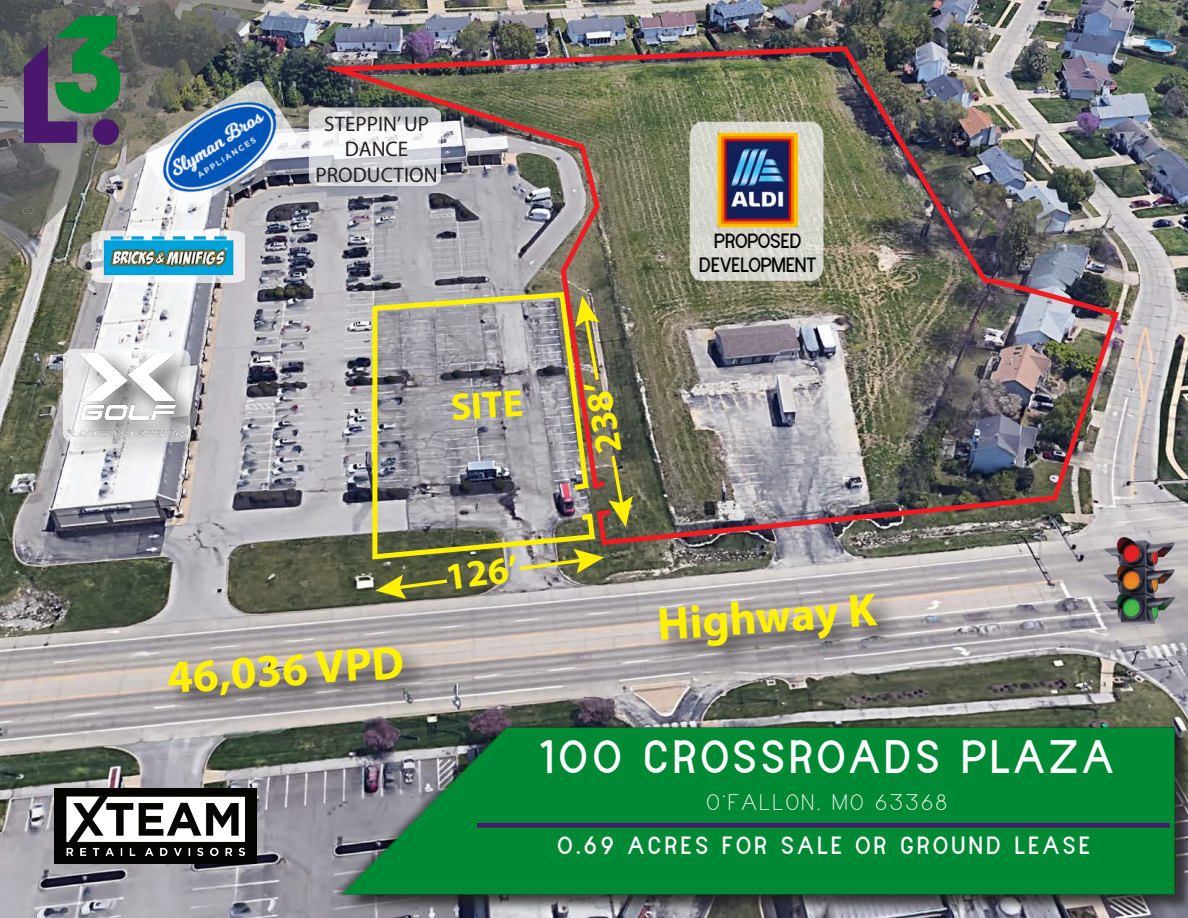
<style>
.page{position:relative;width:1188px;height:918px;background:#fff}
.page>*{position:absolute;margin:0;border:0;box-sizing:border-box;transform-origin:0 0}
.t1{font:700 46.5px "Myriad Pro";color:#fff101}
.t2{font:45px "Narrenschiff";letter-spacing:.1em;color:#fff}
.t3{font:700 37.95px "Myriad Pro";color:#fff101}
.t4{font:24px "Narrenschiff";letter-spacing:.15em;color:#fff}
.t5{font:300 21.6px "Narrenschiff";letter-spacing:.11em;color:#fff;scale:1.11 1}
.t6{font:21.15px/25.3px "Myriad Pro";color:#231f20;text-align:center}
.t7{font:19.95px/23.9px "Narrenschiff";color:#050504;text-align:center}
</style>
<div class="page">
<img style="left:0;top:1px;width:1188px;height:917px">
<svg style="left:370px;top:548px;width:228px;height:14px;background:#82833c"></svg>
<svg style="left:376px;top:575px;width:75px;height:24px;background:#7e7e31"></svg>
<svg style="left:516px;top:549px;width:88px;height:24px;background:#a2a063"></svg>
<img style="left:1102px;top:537px;width:73px;height:88px">
<svg style="left:92px;top:281px;width:153px;height:2px"></svg>
<svg style="left:289px;top:81px;width:8px;height:132px"></svg>
<img style="left:289px;top:83px;width:4px;height:127px">
<img style="left:309px;top:49px;width:812px;height:499px">
<svg style="left:690px;top:122px;width:133px;height:159px;background:#d4d5cb"></svg>
<img style="left:718px;top:132px;width:79px;height:95px">
<img style="left:53px;top:340px;width:171px;height:133px">
<img style="left:66px;top:353px;width:122px;height:83px">
<img style="left:152px;top:625px;width:291px;height:117px">
<img style="left:642px;top:573px;width:273px;height:115px">
<img style="left:0;top:0;width:289px;height:281px">
<img style="left:25px;top:16px;width:100px;height:129px">
<div style="left:338px;top:728px;width:850px;height:187px;background:#231f20;opacity:.75"></div>
<img style="left:326px;top:724px;width:851px;height:175px">
<div style="left:477px;top:823px;width:693px;height:5px;background:#49176d"></div>
<div style="left:54px;top:788px;width:202px;height:76px;background:#040503"></div>
<img style="left:66px;top:796px;width:178px;height:60px">
<p class="t6" style="left:316px;top:111px;width:123px">STEPPIN’ UP<br>DANCE<br>PRODUCTION</p>
<p class="t7" style="left:699px;top:229px;width:119px">PROPOSED<br>DEVELOPMENT</p>
<p class="t1" style="left:165px;top:648px;width:239px;rotate:-4deg">46,036 VPD</p>
<p class="t3" style="left:449px;top:383px;width:74px;rotate:-4deg">SITE</p>
<p class="t3" style="left:585px;top:458px;width:75px;rotate:-100deg">238’</p>
<p class="t3" style="left:442px;top:553px;width:75px;rotate:-8deg">126’</p>
<p class="t1" style="left:655px;top:594px;width:221px;rotate:-4deg">Highway K</p>
<p class="t2" style="left:541px;top:730px;width:574px">100 CROSSROADS PLAZA</p>
<p class="t5" style="left:707px;top:789px;width:218px">O'FALLON, MO 63368</p>
<p class="t4" style="left:557px;top:831px;width:534px">0.69 ACRES FOR SALE OR GROUND LEASE</p>
</div>
